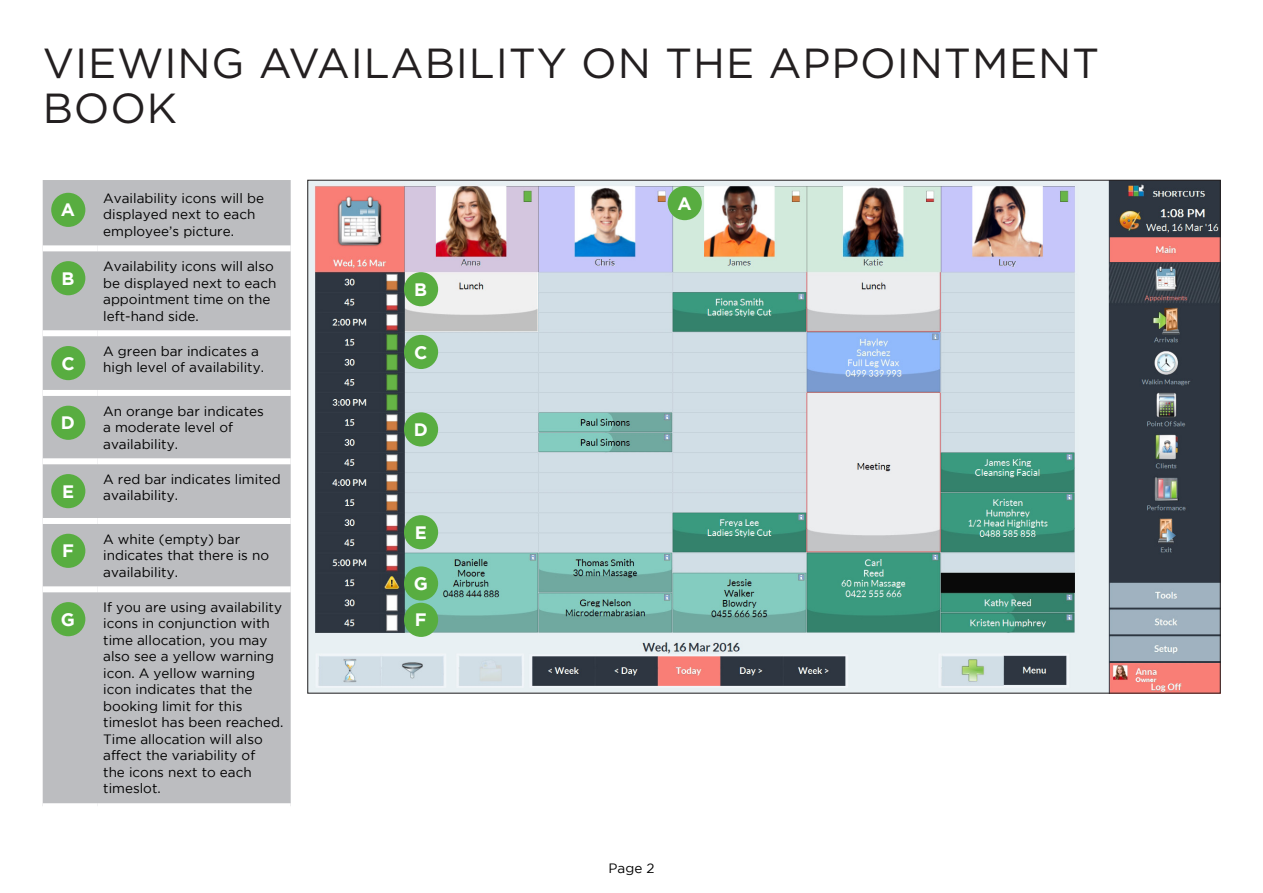
<style>
.page{position:relative;width:1263px;height:893px;background:#fff}
.page>*{position:absolute;margin:0;border:0;box-sizing:border-box;transform-origin:0 0}
.t1{font:42px/45px "Gotham HTF";letter-spacing:.02em;color:#231f20}
.Round_number{font:700 18px "Gotham";color:#fff}
.Body{font:13.5px/16.5px "Gotham";color:#000}
</style>
<div class="page">
<img style="left:310px;top:182px;width:908px;height:509px">
<div style="left:43px;top:180px;width:248px;height:623px;background:#bcbdc0"></div>
<div style="left:43px;top:245px;width:54px;height:6px;background:#fff"></div>
<div style="left:97px;top:245px;width:194px;height:6px;background:#fff"></div>
<div style="left:43px;top:330px;width:54px;height:6px;background:#fff"></div>
<div style="left:97px;top:330px;width:194px;height:6px;background:#fff"></div>
<div style="left:43px;top:390px;width:54px;height:6px;background:#fff"></div>
<div style="left:97px;top:390px;width:194px;height:6px;background:#fff"></div>
<div style="left:43px;top:458px;width:54px;height:6px;background:#fff"></div>
<div style="left:97px;top:458px;width:194px;height:6px;background:#fff"></div>
<div style="left:43px;top:518px;width:54px;height:6px;background:#fff"></div>
<div style="left:97px;top:518px;width:194px;height:6px;background:#fff"></div>
<div style="left:43px;top:586px;width:54px;height:6px;background:#fff"></div>
<div style="left:97px;top:586px;width:194px;height:6px;background:#fff"></div>
<div style="left:51px;top:193px;width:34px;height:34px;background:#58ad40;border-radius:50%"></div>
<div style="left:51px;top:261px;width:34px;height:34px;background:#58ad40;border-radius:50%"></div>
<div style="left:51px;top:346px;width:34px;height:34px;background:#58ad40;border-radius:50%"></div>
<div style="left:51px;top:406px;width:34px;height:34px;background:#58ad40;border-radius:50%"></div>
<div style="left:51px;top:474px;width:34px;height:34px;background:#58ad40;border-radius:50%"></div>
<div style="left:51px;top:534px;width:34px;height:34px;background:#58ad40;border-radius:50%"></div>
<div style="left:51px;top:602px;width:34px;height:34px;background:#58ad40;border-radius:50%"></div>
<div style="left:668px;top:186px;width:34px;height:34px;background:#58ad40;border-radius:50%"></div>
<div style="left:404px;top:272px;width:34px;height:34px;background:#58ad40;border-radius:50%"></div>
<div style="left:404px;top:335px;width:34px;height:34px;background:#58ad40;border-radius:50%"></div>
<div style="left:404px;top:412px;width:34px;height:34px;background:#58ad40;border-radius:50%"></div>
<div style="left:404px;top:515px;width:34px;height:34px;background:#58ad40;border-radius:50%"></div>
<div style="left:404px;top:603px;width:34px;height:34px;background:#58ad40;border-radius:50%"></div>
<div style="left:404px;top:566px;width:34px;height:35px;background:#58ad40;border-radius:50%"></div>
<h1 class="t1" style="left:43px;top:40px;width:1058px">VIEWING AVAILABILITY ON THE APPOINTMENT<br>BOOK</h1>
<p class="Round_number" style="left:61px;top:200px;width:16px">A</p>
<p class="Body" style="left:103px;top:189px;width:162px">Availability icons will be displayed next to each employee’s picture.</p>
<p class="Round_number" style="left:62px;top:268px;width:14px">B</p>
<p class="Body" style="left:103px;top:258px;width:175px">Availability icons will also be displayed next to each appointment time on the left-hand side.</p>
<p class="Round_number" style="left:61px;top:353px;width:15px">C</p>
<p class="Body" style="left:103px;top:343px;width:162px">A green bar indicates a high level of availability.</p>
<p class="Round_number" style="left:61px;top:413px;width:16px">D</p>
<p class="Body" style="left:103px;top:402px;width:162px">An orange bar indicates a moderate level of availability.</p>
<p class="Round_number" style="left:62px;top:481px;width:14px">E</p>
<p class="Body" style="left:103px;top:471px;width:179px">A red bar indicates limited availability.</p>
<p class="Round_number" style="left:62px;top:541px;width:13px">F</p>
<p class="Body" style="left:103px;top:530px;width:167px">A white (empty) bar indicates that there is no availability.</p>
<p class="Round_number" style="left:61px;top:609px;width:16px">G</p>
<p class="Body" style="left:103px;top:599px;width:182px">If you are using availability icons in conjunction with time allocation, you may also see a yellow warning icon. A yellow warning icon indicates that the booking limit for this timeslot has been reached.<br>Time allocation will also affect the variability of<br>the icons next to each timeslot.</p>
<p class="Round_number" style="left:414px;top:279px;width:14px">B</p>
<p class="Round_number" style="left:414px;top:342px;width:15px">C</p>
<p class="Round_number" style="left:414px;top:419px;width:16px">D</p>
<p class="Round_number" style="left:415px;top:522px;width:14px">E</p>
<p class="Round_number" style="left:414px;top:573px;width:16px">G</p>
<p class="Round_number" style="left:415px;top:610px;width:13px">F</p>
<p class="Round_number" style="left:677px;top:193px;width:16px">A</p>
<p class="Body" style="left:608px;top:860px;width:47px">Page 2</p>
</div>
